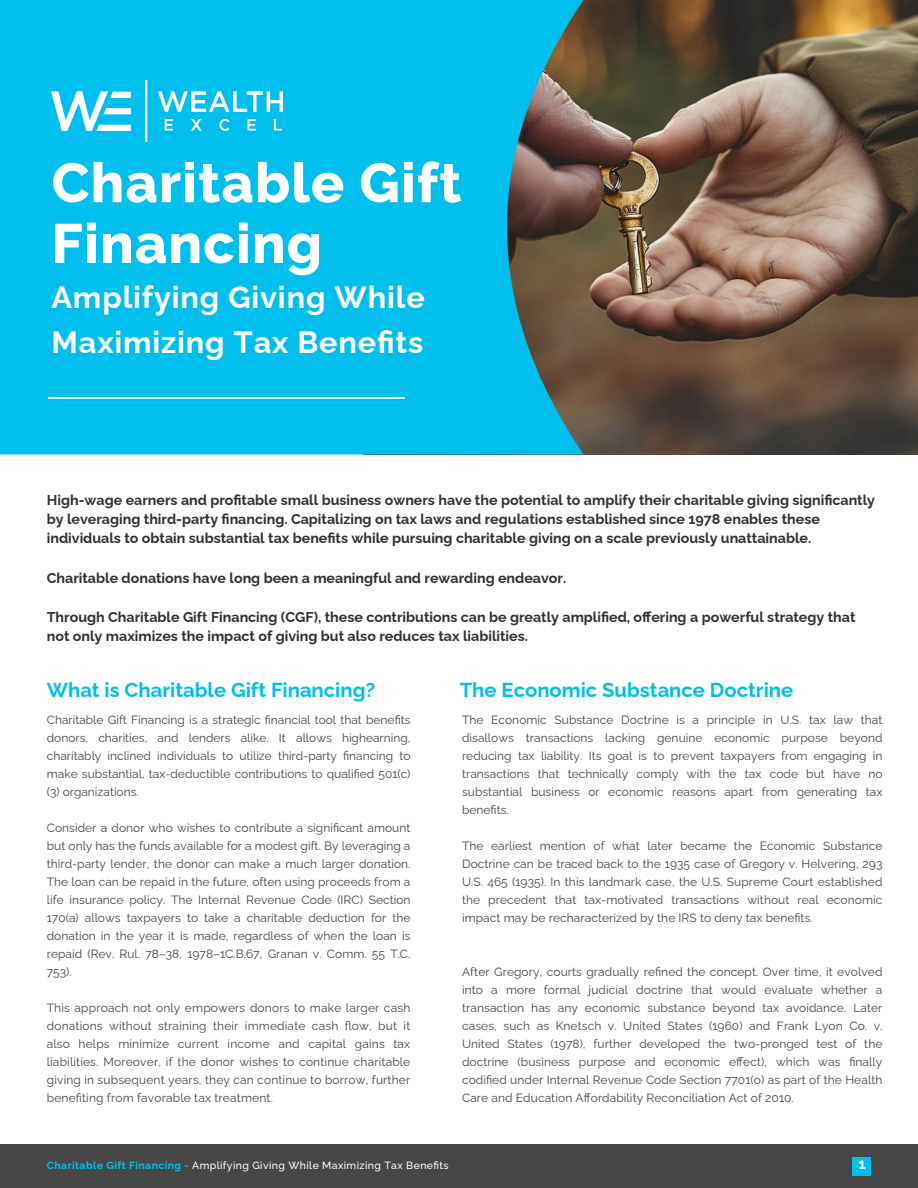
<style>
.page{position:relative;width:918px;height:1188px;background:#fff}
.page>*{position:absolute;margin:0;border:0;box-sizing:border-box;transform-origin:0 0}
.t1{font:800 55.2px/60.8px "Raleway";letter-spacing:.02em;color:#fff}
.t2{font:700 30.75px/45px "Raleway";letter-spacing:.03em;color:#fff}
.t3{font:700 20.25px "Raleway";color:#00bfed}
.t4{font:700 14.55px "Raleway";color:#fff}
.t5{font:700 14.25px/19.2px "Raleway";color:#303131}
.t6{font:12px/18px "Raleway";letter-spacing:.005em;color:#474747;text-align:justify}
.t7{font:500 10.5px "Raleway";letter-spacing:.035em;color:#fff}
.s1{font-weight:700;color:#00bfed}
</style>
<div class="page">
<div style="left:0;top:1145px;width:918px;height:43px;background:#474747"></div>
<img style="left:584px;top:0;width:334px;height:454px">
<svg style="left:0;top:0;width:584px;height:454px;fill:#00bfed"></svg>
<img style="left:51px;top:81px;width:231px;height:61px">
<hr style="left:48px;top:397px;width:357px;height:2px;background:#fff">
<div style="left:852px;top:1157px;width:19px;height:19px;background:#00bfed"></div>
<p class="t1" style="left:51px;top:152px;width:411px">Charitable Gift<br>Financing</p>
<p class="t2" style="left:51px;top:275px;width:375px">Amplifying Giving While<br>Maximizing Tax Benefits</p>
<h3 class="t5" style="left:47px;top:490px;width:830px">High-wage earners and profitable small business owners have the potential to amplify their charitable giving significantly by leveraging third-party financing. Capitalizing on tax laws and regulations established since 1978 enables these individuals to obtain substantial tax benefits while pursuing charitable giving on a scale previously unattainable.</h3>
<h3 class="t5" style="left:47px;top:568px;width:521px">Charitable donations have long been a meaningful and rewarding endeavor.</h3>
<h3 class="t5" style="left:47px;top:607px;width:810px">Through Charitable Gift Financing (CGF), these contributions can be greatly amplified, offering a powerful strategy that not only maximizes the impact of giving but also reduces tax liabilities.</h3>
<h4 class="t3" style="left:47px;top:678px;width:330px">What is Charitable Gift Financing?</h4>
<h4 class="t3" style="left:460px;top:678px;width:335px">The Economic Substance Doctrine</h4>
<h2 class="t6" style="left:47px;top:711px;width:365px">Charitable Gift Financing is a strategic financial tool that benefits donors, charities, and lenders alike. It allows highearning, charitably inclined individuals to utilize third-party financing to make substantial, tax-deductible contributions to qualified 501(c) (3) organizations.</h2>
<h4 class="t6" style="left:47px;top:819px;width:365px">Consider a donor who wishes to contribute a significant amount but only has the funds available for a modest gift. By leveraging a third-party lender, the donor can make a much larger donation.<br>The loan can be repaid in the future, often using proceeds from a life insurance policy. The Internal Revenue Code (IRC) Section 170(a) allows taxpayers to take a charitable deduction for the donation in the year it is made, regardless of when the loan is repaid (Rev. Rul. 78–38, 1978–1C.B.67, Granan v. Comm. 55 T.C.<br>753).</h4>
<h4 class="t6" style="left:47px;top:999px;width:365px">This approach not only empowers donors to make larger cash donations without straining their immediate cash flow, but it also helps minimize current income and capital gains tax liabilities. Moreover, if the donor wishes to continue charitable giving in subsequent years, they can continue to borrow, further benefiting from favorable tax treatment.</h4>
<h4 class="t6" style="left:462px;top:711px;width:422px">The Economic Substance Doctrine is a principle in U.S. tax law that disallows transactions lacking genuine economic purpose beyond reducing tax liability. Its goal is to prevent taxpayers from engaging in transactions that technically comply with the tax code but have no substantial business or economic reasons apart from generating tax benefits.</h4>
<h2 class="t6" style="left:462px;top:837px;width:422px">The earliest mention of what later became the Economic Substance Doctrine can be traced back to the 1935 case of Gregory v. Helvering, 293<br>U.S. 465 (1935). In this landmark case, the U.S. Supreme Court established the precedent that tax-motivated transactions without real economic impact may be recharacterized by the IRS to deny tax benefits.</h2>
<h4 class="t6" style="left:462px;top:963px;width:422px">After Gregory, courts gradually refined the concept. Over time, it evolved into a more formal judicial doctrine that would evaluate whether a transaction has any economic substance beyond tax avoidance. Later cases, such as Knetsch v. United States (1960) and Frank Lyon Co. v.<br>United States (1978), further developed the two-pronged test of the doctrine (business purpose and economic effect), which was finally codified under Internal Revenue Code Section 7701(o) as part of the Health Care and Education Affordability Reconciliation Act of 2010.</h4>
<p class="t7" style="left:47px;top:1160px;width:403px"><span class="s1">Charitable Gift Financing -</span> Amplifying Giving While Maximizing Tax Benefits</p>
<p class="t4" style="left:858px;top:1156px;width:9px">1</p>
</div>
